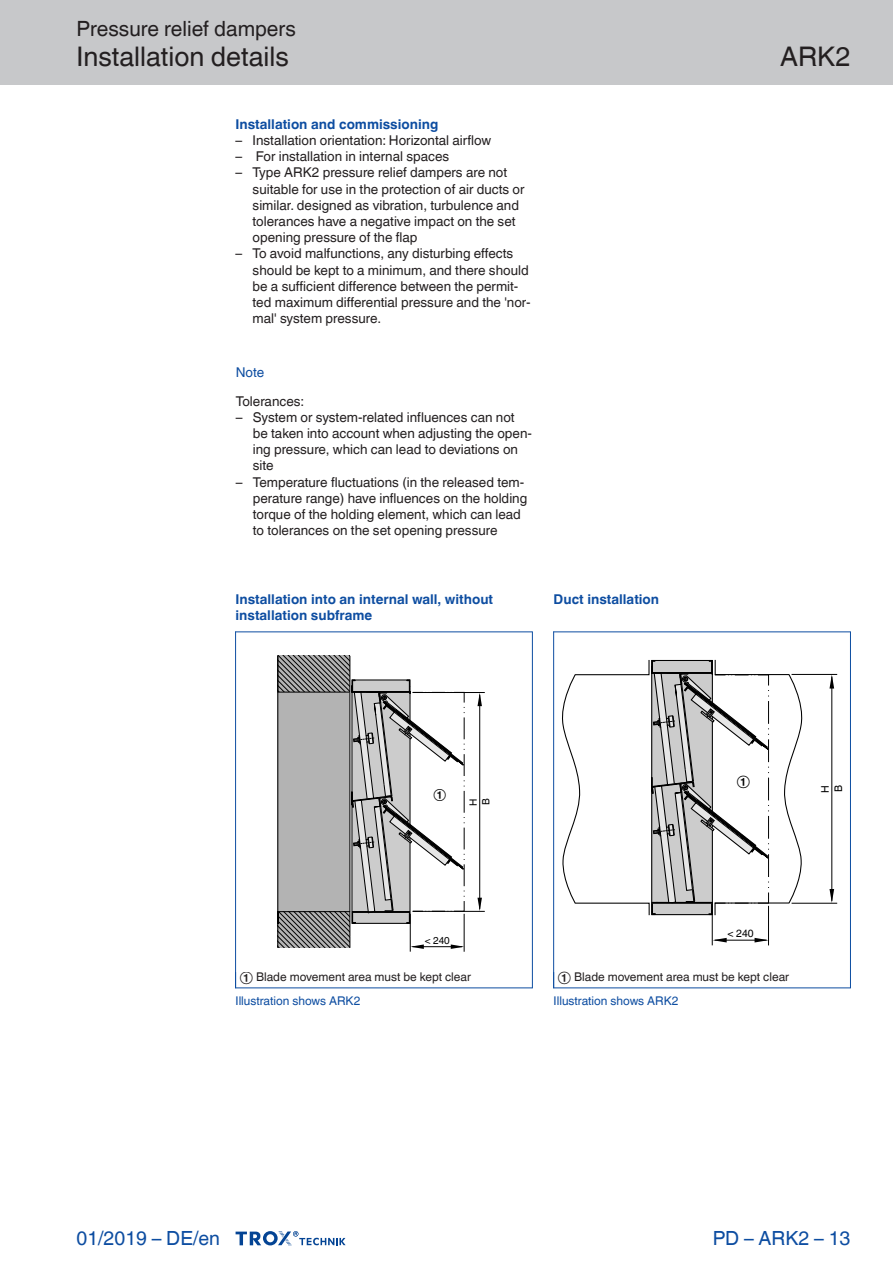
<style>
.page{position:relative;width:893px;height:1263px;background:#fff}
.page>*{position:absolute;margin:0;border:0;box-sizing:border-box;transform-origin:0 0}
.Navigation_2{font:27px "TROX Helvetica";color:#231f20}
.Navigation_3{font:27px "TROX Helvetica";color:#231f20}
.Navigation_1{font:21px "TROX Helvetica";color:#231f20}
.country{font:19.5px "TROX Helvetica";color:#0d4da1}
.pagina_li-re{font:19.5px "TROX Helvetica";color:#0d4da1}
.descr_txt_section_li{font:13.5px/16.2px "TROX Helvetica";color:#231f20}
.Standard_oben_links{font:700 13.5px/16.2px "TROX Helvetica";color:#0d4da1}
.descr_txt_section_ti{font:700 13.5px "TROX Helvetica";color:#0d4da1}
.descr_txt_section_ti-2{font:13.5px "TROX Helvetica";color:#231f20}
.descr_txt_section_ti-3{font:13.5px "TROX Helvetica";color:#0d4da1}
._30_graphic_index{font:12px "TROX Helvetica";color:#231f20}
.Standard_oben_links-2{font:12px "TROX Helvetica";color:#0d4da1}
.Update_OIDs{font:12px "TROX Helvetica";color:#000}
.Update_OIDs-2{font:11.55px "TROX Helvetica";color:#000}
.Update_OIDs-3{font:10.5px/13.5px "TROX Helvetica";color:#000}
.Update_OIDs-4{font:10.05px/12.9px "TROX Helvetica";color:#000}
</style>
<div class="page">
<div style="left:0;top:0;width:893px;height:85px;background:#c7c8ca"></div>
<svg style="left:236px;top:1231px;width:110px;height:15px"></svg>
<hr style="left:479px;top:695px;width:1px;height:214px;background:#000">
<svg style="left:477px;top:898px;width:5px;height:13px"></svg>
<svg style="left:477px;top:693px;width:5px;height:13px"></svg>
<hr style="left:413px;top:911px;width:72px;height:1px;background:#000">
<hr style="left:413px;top:692px;width:72px;height:1px;background:#000">
<hr style="left:464px;top:914px;width:1px;height:38px;background:#000">
<hr style="left:410px;top:914px;width:1px;height:38px;background:#000">
<svg style="left:277px;top:655px;width:188px;height:294px"></svg>
<svg style="left:562px;top:659px;width:243px;height:260px"></svg>
<hr style="left:831px;top:677px;width:1px;height:224px;background:#000">
<svg style="left:829px;top:889px;width:5px;height:14px"></svg>
<svg style="left:829px;top:675px;width:5px;height:13px"></svg>
<hr style="left:791px;top:903px;width:46px;height:1px;background:#000">
<hr style="left:791px;top:674px;width:46px;height:1px;background:#000">
<hr style="left:768px;top:906px;width:1px;height:39px;background:#000">
<hr style="left:712px;top:906px;width:1px;height:39px;background:#000">
<hr style="left:715px;top:940px;width:51px;height:1px;background:#000">
<svg style="left:713px;top:938px;width:14px;height:4px"></svg>
<svg style="left:754px;top:938px;width:14px;height:4px"></svg>
<hr style="left:235px;top:631px;width:1px;height:357px;background:#0d4da1">
<hr style="left:532px;top:631px;width:1px;height:357px;background:#0d4da1">
<hr style="left:235px;top:631px;width:297px;height:1px;background:#0d4da1">
<hr style="left:235px;top:987px;width:297px;height:1px;background:#0d4da1">
<hr style="left:553px;top:631px;width:1px;height:357px;background:#0d4da1">
<hr style="left:850px;top:631px;width:1px;height:357px;background:#0d4da1">
<hr style="left:553px;top:631px;width:297px;height:1px;background:#0d4da1">
<hr style="left:553px;top:987px;width:297px;height:1px;background:#0d4da1">
<p class="Navigation_1" style="left:77px;top:17px;width:221px">Pressure relief dampers</p>
<p class="Navigation_2" style="left:77px;top:41px;width:214px">Installation details</p>
<p class="descr_txt_section_ti" style="left:236px;top:116px;width:204px">Installation and commissioning</p>
<p class="descr_txt_section_li" style="left:236px;top:132px;width:257px">– Installation orientation: Horizontal airflow</p>
<p class="descr_txt_section_li" style="left:236px;top:148px;width:215px">– For installation in internal spaces</p>
<p class="descr_txt_section_li" style="left:253px;top:165px;width:273px;text-indent:-17px">– Type ARK2 pressure relief dampers are not suitable for use in the protection of air ducts or similar. designed as vibration, turbulence and tolerances have a negative impact on the set opening pressure of the flap</p>
<p class="descr_txt_section_li" style="left:253px;top:246px;width:280px;text-indent:-17px">– To avoid malfunctions, any disturbing effects should be kept to a minimum, and there should be a sufficient difference between the permit&shy;ted maximum differential pressure and the 'nor&shy;mal' system pressure.</p>
<p class="descr_txt_section_ti-3" style="left:236px;top:364px;width:30px">Note</p>
<p class="descr_txt_section_ti-2" style="left:236px;top:393px;width:70px">Tolerances:</p>
<p class="descr_txt_section_li" style="left:253px;top:409px;width:281px;text-indent:-17px">– System or system-related influences can not be taken into account when adjusting the open&shy;ing pressure, which can lead to deviations on site</p>
<p class="descr_txt_section_li" style="left:253px;top:474px;width:276px;text-indent:-17px">– Temperature fluctuations (in the released tem&shy;perature range) have influences on the holding torque of the holding element, which can lead to tolerances on the set opening pressure</p>
<p class="Standard_oben_links" style="left:236px;top:591px;width:259px">Installation into an internal wall, without installation subframe</p>
<p class="Standard_oben_links" style="left:554px;top:591px;width:107px">Duct installation</p>
<p class="Navigation_3" style="left:780px;top:41px;width:72px">ARK2</p>
<p class="Update_OIDs-2" style="left:434px;top:788px;width:14px">①</p>
<p class="Update_OIDs-4" style="left:467px;top:805px;width:9px;rotate:-90deg">H<br>B</p>
<p class="Update_OIDs-4" style="left:425px;top:934px;width:27px">&lt; 240</p>
<p class="_30_graphic_index" style="left:240px;top:969px;width:233px">① Blade movement area must be kept clear</p>
<p class="Update_OIDs" style="left:737px;top:774px;width:15px">①</p>
<p class="Update_OIDs-3" style="left:818px;top:793px;width:9px;rotate:-90deg">H<br>B</p>
<p class="Update_OIDs-3" style="left:727px;top:926px;width:28px">&lt; 240</p>
<p class="_30_graphic_index" style="left:558px;top:969px;width:233px">① Blade movement area must be kept clear</p>
<p class="Standard_oben_links-2" style="left:236px;top:994px;width:126px">Illustration shows ARK2</p>
<p class="Standard_oben_links-2" style="left:554px;top:994px;width:126px">Illustration shows ARK2</p>
<p class="country" style="left:77px;top:1227px;width:145px">01/2019 – DE/en</p>
<p class="pagina_li-re" style="left:713px;top:1227px;width:139px">PD – ARK2 – 13</p>
</div>
